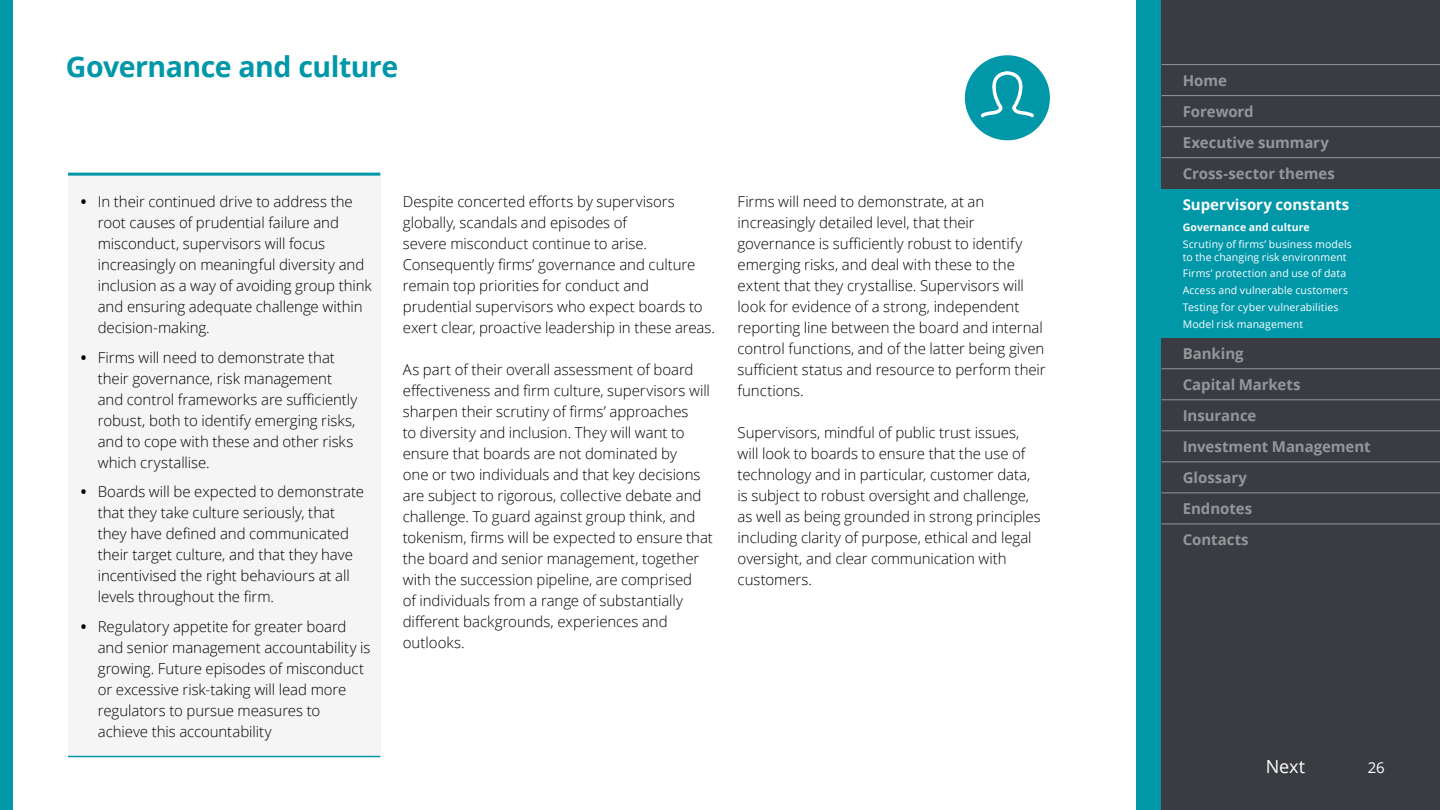
<style>
.page{position:relative;width:1440px;height:810px;background:#fff}
.page>*{position:absolute;margin:0;border:0;box-sizing:border-box;transform-origin:0 0}
.t1{font:700 28.5px "Open Sans";letter-spacing:-.02em;color:#0097a9}
.t2{font:18px "Open Sans";color:#fff}
.t3{font:300 15px/21px "Open Sans";letter-spacing:-.005em;color:#000}
.t4{font:700 15px/31px "Open Sans";letter-spacing:-.005em;color:#94969a}
.t5{font:700 15px "Open Sans";color:#fff}
.t6{font:15px "Open Sans";color:#fff}
.t7{font:10.5px/16.8px "Open Sans";letter-spacing:.01em;color:#fff}
.t8{font:700 10.5px "Open Sans";letter-spacing:.005em;color:#fff}
.s1{font-weight:700}
</style>
<div class="page">
<div style="left:1136px;top:0;width:26px;height:810px;background:#0097a9"></div>
<div style="left:1162px;top:0;width:278px;height:810px;background:#3a3c42"></div>
<div style="left:1162px;top:189px;width:278px;height:149px;background:#0097a9"></div>
<hr style="left:1162px;top:368px;width:278px;height:1px;background:#94969a">
<hr style="left:1162px;top:399px;width:278px;height:1px;background:#94969a">
<hr style="left:1162px;top:430px;width:278px;height:1px;background:#94969a">
<hr style="left:1162px;top:461px;width:278px;height:1px;background:#94969a">
<hr style="left:1162px;top:493px;width:278px;height:1px;background:#94969a">
<hr style="left:1162px;top:524px;width:278px;height:1px;background:#94969a">
<hr style="left:1162px;top:64px;width:278px;height:1px;background:#94969a">
<hr style="left:1162px;top:95px;width:278px;height:1px;background:#94969a">
<hr style="left:1162px;top:126px;width:278px;height:1px;background:#94969a">
<hr style="left:1162px;top:157px;width:278px;height:1px;background:#94969a">
<div style="left:0;top:0;width:13px;height:810px;background:#0097a9"></div>
<div style="left:68px;top:174px;width:312px;height:581px;background:#f5f5f5"></div>
<hr style="left:68px;top:756px;width:312px;height:1px;background:#0097a9">
<hr style="left:68px;top:173px;width:312px;height:3px;background:#0097a9">
<svg style="left:965px;top:55px;width:85px;height:85px"></svg>
<h1 class="t1" style="left:66px;top:47px;width:334px">Governance and culture</h1>
<p class="t3" style="left:98px;top:191px;width:275px;text-indent:-17px"><span class="s1">•</span> In their continued drive to address the root causes of prudential failure and misconduct, supervisors will focus increasingly on meaningful diversity and inclusion as a way of avoiding group think and ensuring adequate challenge within decision‑making.</p>
<p class="t3" style="left:98px;top:346px;width:261px;text-indent:-17px"><span class="s1">•</span> Firms will need to demonstrate that their governance, risk management and control frameworks are sufficiently robust, both to identify emerging risks, and to cope with these and other risks which crystallise.</p>
<p class="t3" style="left:98px;top:481px;width:268px;text-indent:-17px"><span class="s1">•</span> Boards will be expected to demonstrate that they take culture seriously, that they have defined and communicated their target culture, and that they have incentivised the right behaviours at all levels throughout the firm.</p>
<p class="t3" style="left:98px;top:615px;width:274px;text-indent:-17px"><span class="s1">•</span> Regulatory appetite for greater board and senior management accountability is growing. Future episodes of misconduct or excessive risk‑taking will lead more regulators to pursue measures to achieve this accountability</p>
<p class="t3" style="left:403px;top:191px;width:314px">Despite concerted efforts by supervisors globally, scandals and episodes of<br>severe misconduct continue to arise.<br>Consequently firms’ governance and culture remain top priorities for conduct and prudential supervisors who expect boards to exert clear, proactive leadership in these areas.</p>
<p class="t3" style="left:403px;top:359px;width:312px">As part of their overall assessment of board effectiveness and firm culture, supervisors will sharpen their scrutiny of firms’ approaches<br>to diversity and inclusion. They will want to ensure that boards are not dominated by<br>one or two individuals and that key decisions are subject to rigorous, collective debate and challenge. To guard against group think, and tokenism, firms will be expected to ensure that the board and senior management, together with the succession pipeline, are comprised<br>of individuals from a range of substantially different backgrounds, experiences and outlooks.</p>
<p class="t3" style="left:738px;top:191px;width:310px">Firms will need to demonstrate, at an increasingly detailed level, that their governance is sufficiently robust to identify emerging risks, and deal with these to the extent that they crystallise. Supervisors will look for evidence of a strong, independent reporting line between the board and internal control functions, and of the latter being given sufficient status and resource to perform their functions.</p>
<p class="t3" style="left:738px;top:422px;width:305px">Supervisors, mindful of public trust issues, will look to boards to ensure that the use of technology and in particular, customer data, is subject to robust oversight and challenge, as well as being grounded in strong principles including clarity of purpose, ethical and legal oversight, and clear communication with customers.</p>
<p class="t4" style="left:1183px;top:64px;width:154px">Home<br>Foreword<br>Executive summary<br>Cross‑sector themes</p>
<p class="t5" style="left:1183px;top:194px;width:168px">Supervisory constants</p>
<p class="t8" style="left:1183px;top:220px;width:128px">Governance and culture</p>
<p class="t7" style="left:1183px;top:238px;width:171px;line-height:12.6px">Scrutiny of firms’ business models to the changing risk environment</p>
<p class="t7" style="left:1183px;top:265px;width:167px">Firms’ protection and use of data<br>Access and vulnerable customers<br>Testing for cyber vulnerabilities<br>Model risk management</p>
<p class="t4" style="left:1183px;top:338px;width:189px">Banking<br>Capital Markets<br>Insurance<br>Investment Management<br>Glossary<br>Endnotes<br>Contacts</p>
<p class="t2" style="left:1266px;top:754px;width:41px">Next</p>
<p class="t6" style="left:1368px;top:757px;width:18px">26</p>
</div>
